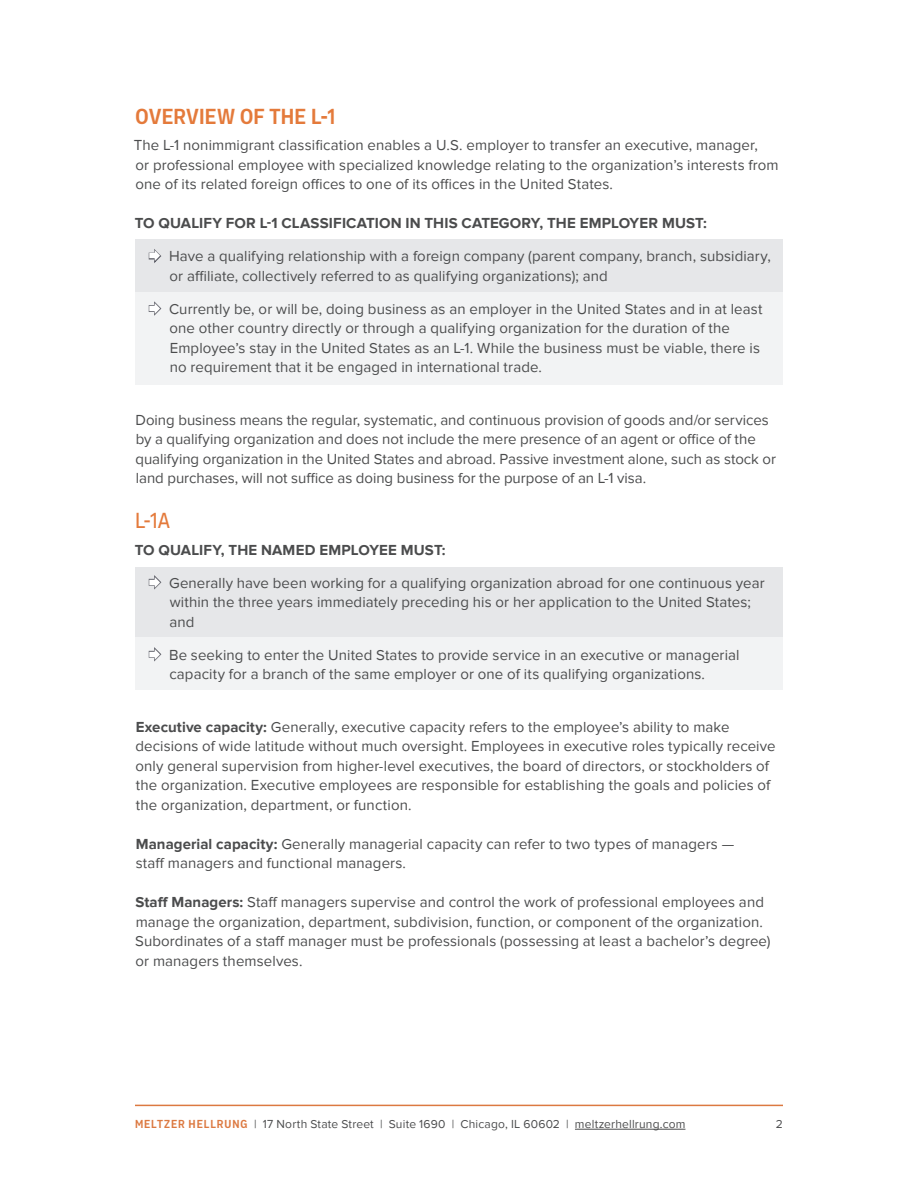
<style>
.page{position:relative;width:918px;height:1188px;background:#fff}
.page>*{position:absolute;margin:0;border:0;box-sizing:border-box;transform-origin:0 0}
.t1{font:700 22.5px "Vito Condensed";letter-spacing:.01em;color:#e47a3b}
.t2{font:500 22.5px "Vito Condensed";color:#e47a3b}
.t3{font:15px/19.5px "Proxima Nova";letter-spacing:.005em;color:#4b4c4d}
.t4{font:700 15px "Proxima Nova";letter-spacing:.01em;color:#4b4c4d}
.t5{font:12px "Proxima Nova";letter-spacing:.015em;color:#4b4c4d}
.s1{font-weight:700}
.s2{font-family:"Vito Condensed";font-weight:700;color:#dc7941}
</style>
<div class="page">
<div style="left:135px;top:240px;width:648px;height:52px;background:#e6e7e9"></div>
<div style="left:135px;top:637px;width:648px;height:52px;background:#f2f3f4"></div>
<div style="left:135px;top:567px;width:648px;height:70px;background:#e6e7e9"></div>
<div style="left:135px;top:292px;width:648px;height:92px;background:#f2f3f4"></div>
<hr style="left:135px;top:1105px;width:648px;height:1px;background:#dc7941">
<hr style="left:575px;top:1129px;width:110px;height:1px;background:#4b4c4d">
<h1 class="t1" style="left:136px;top:103px;width:202px">OVERVIEW OF THE L-1</h1>
<p class="t3" style="left:134px;top:136px;width:646px">The L-1 nonimmigrant classification enables a U.S. employer to transfer an executive, manager,<br>or professional employee with specialized knowledge relating to the organization’s interests from one of its related foreign offices to one of its offices in the United States.</p>
<p class="t4" style="left:135px;top:215px;width:574px">TO QUALIFY FOR L-1 CLASSIFICATION IN THIS CATEGORY, THE EMPLOYER MUST:</p>
<p class="t3" style="left:169px;top:247px;width:603px">Have a qualifying relationship with a foreign company (parent company, branch, subsidiary, or affiliate, collectively referred to as qualifying organizations); and</p>
<p class="t3" style="left:169px;top:299px;width:595px">Currently be, or will be, doing business as an employer in the United States and in at least one other country directly or through a qualifying organization for the duration of the Employee’s stay in the United States as an L-1. While the business must be viable, there is no requirement that it be engaged in international trade.</p>
<p class="t3" style="left:136px;top:410px;width:642px">Doing business means the regular, systematic, and continuous provision of goods and/or services by a qualifying organization and does not include the mere presence of an agent or office of the qualifying organization in the United States and abroad. Passive investment alone, such as stock or land purchases, will not suffice as doing business for the purpose of an L-1 visa.</p>
<h1 class="t2" style="left:135px;top:508px;width:36px">L-1A</h1>
<p class="t4" style="left:135px;top:541px;width:312px">TO QUALIFY, THE NAMED EMPLOYEE MUST:</p>
<p class="t3" style="left:169px;top:573px;width:597px">Generally have been working for a qualifying organization abroad for one continuous year within the three years immediately preceding his or her application to the United States; and</p>
<p class="t3" style="left:169px;top:645px;width:572px">Be seeking to enter the United States to provide service in an executive or managerial capacity for a branch of the same employer or one of its qualifying organizations.</p>
<p class="t3" style="left:135px;top:717px;width:642px"><span class="s1">Executive capacity:</span> Generally, executive capacity refers to the employee’s ability to make decisions of wide latitude without much oversight. Employees in executive roles typically receive only general supervision from higher-level executives, the board of directors, or stockholders of the organization. Executive employees are responsible for establishing the goals and policies of the organization, department, or function.</p>
<p class="t3" style="left:136px;top:834px;width:600px"><span class="s1">Managerial capacity:</span> Generally managerial capacity can refer to two types of managers — staff managers and functional managers.</p>
<p class="t3" style="left:135px;top:893px;width:637px"><span class="s1">Staff Managers:</span> Staff managers supervise and control the work of professional employees and manage the organization, department, subdivision, function, or component of the organization.<br>Subordinates of a staff manager must be professionals (possessing at least a bachelor’s degree) or managers themselves.</p>
<p class="t5" style="left:135px;top:1117px;width:552px"><span class="s2">MELTZER HELLRUNG</span> | 17 North State Street | Suite 1690 | Chicago, IL 60602 | meltzerhellrung.com</p>
<p class="t5" style="left:776px;top:1117px;width:9px">2</p>
</div>
